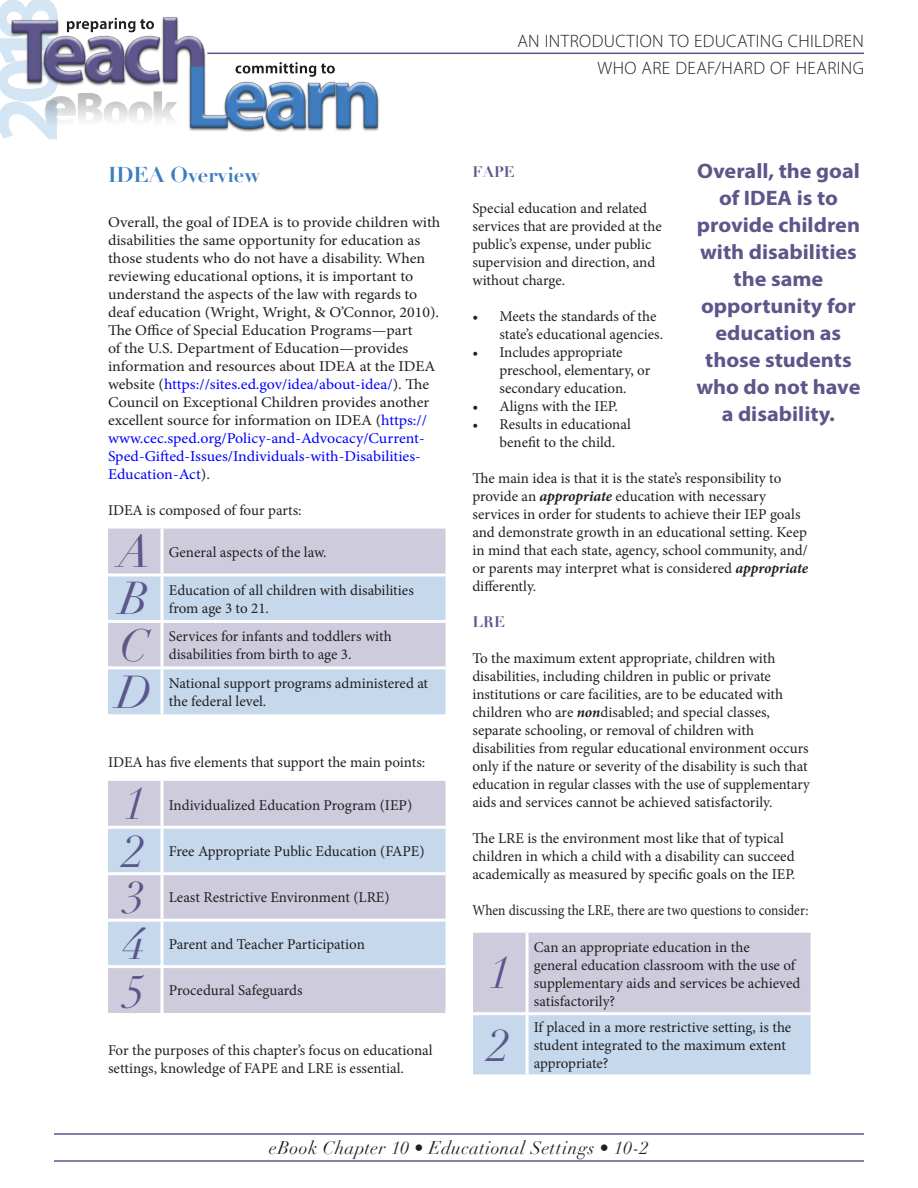
<style>
.page{position:relative;width:918px;height:1188px;background:#fff}
.page>*{position:absolute;margin:0;border:0;box-sizing:border-box;transform-origin:0 0}
.t1{font:italic 45px "Didot";color:#5c568b}
.t2{font:700 21px/27px "Myriad Pro";color:#5c568b;text-align:center;scale:1.06 1}
.t3{font:700 21px "Didot";color:#3e7cbf}
.t4{font:300 18px/27px "Myriad Pro";letter-spacing:.02em;color:#231f20;text-align:right}
.t5{font:italic 18px "Didot";letter-spacing:.025em;color:#231f20}
.t6{font:15px/18px "Minion Pro";color:#231f20}
.t7{font:15px/18px "Minion Pro";color:#231f20;scale:1.06 1}
.t8{font:15px "Minion Pro";color:#231f20;scale:.9 1}
.t9{font:700 15px "Didot";color:#5c568b}
.s1{color:#00f}
.s2{font-weight:700;font-style:italic}
</style>
<div class="page">
<hr style="left:54px;top:1133px;width:810px;height:2px;background:#5c568b">
<hr style="left:54px;top:1160px;width:810px;height:2px;background:#5c568b">
<hr style="left:207px;top:53px;width:657px;height:1px;background:#5c568b">
<img style="left:0;top:0;width:390px;height:140px">
<div style="left:108px;top:529px;width:338px;height:44px;background:#ceccdc"></div>
<svg style="left:108px;top:576px;width:338px;height:138px;background:#c8d4e6"></svg>
<svg style="left:160px;top:529px;width:4px;height:44px"></svg>
<svg style="left:160px;top:576px;width:4px;height:44px"></svg>
<hr style="left:108px;top:620px;width:54px;height:3px;background:#fff">
<hr style="left:162px;top:620px;width:284px;height:3px;background:#fff">
<svg style="left:160px;top:623px;width:4px;height:43px"></svg>
<hr style="left:108px;top:666px;width:54px;height:3px;background:#fff">
<hr style="left:162px;top:666px;width:284px;height:3px;background:#fff">
<svg style="left:160px;top:669px;width:4px;height:45px"></svg>
<div style="left:108px;top:781px;width:338px;height:232px;background:#ceccdc"></div>
<svg style="left:108px;top:829px;width:338px;height:136px;background:#c8d4e6"></svg>
<svg style="left:160px;top:781px;width:4px;height:45px"></svg>
<hr style="left:108px;top:826px;width:54px;height:3px;background:#fff">
<hr style="left:162px;top:826px;width:284px;height:3px;background:#fff">
<svg style="left:160px;top:829px;width:4px;height:43px"></svg>
<hr style="left:108px;top:872px;width:54px;height:3px;background:#fff">
<hr style="left:162px;top:872px;width:284px;height:3px;background:#fff">
<svg style="left:160px;top:875px;width:4px;height:44px"></svg>
<hr style="left:108px;top:919px;width:54px;height:3px;background:#fff">
<hr style="left:162px;top:919px;width:284px;height:3px;background:#fff">
<svg style="left:160px;top:922px;width:4px;height:43px"></svg>
<hr style="left:108px;top:965px;width:54px;height:3px;background:#fff">
<hr style="left:162px;top:965px;width:284px;height:3px;background:#fff">
<svg style="left:160px;top:968px;width:4px;height:45px"></svg>
<svg style="left:473px;top:933px;width:338px;height:141px;background:#cad1e2"></svg>
<hr style="left:526px;top:933px;width:3px;height:79px;background:#fff">
<hr style="left:473px;top:1012px;width:54px;height:3px;background:#fff">
<hr style="left:527px;top:1012px;width:284px;height:3px;background:#fff">
<hr style="left:526px;top:1015px;width:3px;height:59px;background:#fff">
<p class="t4" style="left:517px;top:27px;width:348px">AN INTRODUCTION TO EDUCATING CHILDREN<br>WHO ARE DEAF/HARD OF HEARING</p>
<h2 class="t3" style="left:108px;top:162px;width:154px">IDEA Overview</h2>
<p class="t7" style="left:108px;top:213px;width:315px">Overall, the goal of IDEA is to provide children with disabilities the same opportunity for education as those students who do not have a disability. When reviewing educational options, it is important to understand the aspects of the law with regards to deaf education (Wright, Wright, &amp; O’Connor, 2010).<br>The Office of Special Education Programs—part<br>of the U.S. Department of Education—provides information and resources about IDEA at the IDEA website (<span class="s1">https://sites.ed.gov/idea/about-idea/</span>). The Council on Exceptional Children provides another excellent source for information on IDEA (<span class="s1">https:// www.cec.sped.org/Policy-and-Advocacy/Current-Sped-Gifted-Issues/Individuals-with-Disabilities-Education-Act</span>).</p>
<p class="t6" style="left:108px;top:501px;width:195px">IDEA is composed of four parts:</p>
<h1 class="t1" style="left:118px;top:524px;width:34px">A</h1>
<p class="t6" style="left:169px;top:544px;width:159px">General aspects of the law.</p>
<h1 class="t1" style="left:120px;top:571px;width:31px">B</h1>
<p class="t6" style="left:169px;top:581px;width:247px">Education of all children with disabilities from age 3 to 21.</p>
<h1 class="t1" style="left:120px;top:617px;width:31px">C</h1>
<p class="t6" style="left:169px;top:627px;width:225px">Services for infants and toddlers with disabilities from birth to age 3.</p>
<h1 class="t1" style="left:116px;top:665px;width:37px">D</h1>
<p class="t6" style="left:169px;top:674px;width:261px">National support programs administered at the federal level.</p>
<p class="t6" style="left:108px;top:753px;width:319px">IDEA has five elements that support the main points:</p>
<h1 class="t1" style="left:123px;top:776px;width:23px">1</h1>
<p class="t6" style="left:169px;top:796px;width:245px">Individualized Education Program (IEP)</p>
<h1 class="t1" style="left:123px;top:823px;width:23px">2</h1>
<p class="t6" style="left:169px;top:842px;width:257px">Free Appropriate Public Education (FAPE)</p>
<h1 class="t1" style="left:123px;top:870px;width:23px">3</h1>
<p class="t6" style="left:169px;top:889px;width:222px">Least Restrictive Environment (LRE)</p>
<h1 class="t1" style="left:123px;top:916px;width:23px">4</h1>
<p class="t6" style="left:169px;top:935px;width:198px">Parent and Teacher Participation</p>
<h1 class="t1" style="left:123px;top:963px;width:23px">5</h1>
<p class="t6" style="left:169px;top:982px;width:135px">Procedural Safeguards</p>
<p class="t6" style="left:108px;top:1041px;width:326px">For the purposes of this chapter’s focus on educational settings, knowledge of FAPE and LRE is essential.</p>
<h2 class="t2" style="left:696px;top:157px;width:156px">Overall, the goal of IDEA is to provide children with disabilities the same opportunity for education as those students who do not have a disability.</h2>
<p class="t9" style="left:472px;top:162px;width:44px">FAPE</p>
<p class="t6" style="left:472px;top:199px;width:191px">Special education and related services that are provided at the public’s expense, under public supervision and direction, and without charge.</p>
<p class="t6" style="left:499px;top:307px;width:165px;text-indent:-27px">• Meets the standards of the state’s educational agencies.</p>
<p class="t6" style="left:499px;top:343px;width:152px;text-indent:-27px">• Includes appropriate preschool, elementary, or secondary education.</p>
<p class="t6" style="left:472px;top:397px;width:147px">• Aligns with the IEP.</p>
<p class="t6" style="left:499px;top:415px;width:133px;text-indent:-27px">• Results in educational benefit to the child.</p>
<p class="t6" style="left:472px;top:469px;width:337px">The main idea is that it is the state’s responsibility to provide an <span class="s2">appropriate</span> education with necessary services in order for students to achieve their IEP goals and demonstrate growth in an educational setting. Keep in mind that each state, agency, school community, and/ or parents may interpret what is considered <span class="s2">appropriate </span>differently.</p>
<p class="t9" style="left:472px;top:612px;width:34px">LRE</p>
<p class="t6" style="left:472px;top:649px;width:339px">To the maximum extent appropriate, children with disabilities, including children in public or private institutions or care facilities, are to be educated with children who are <span class="s2">non</span>disabled; and special classes, separate schooling, or removal of children with disabilities from regular educational environment occurs only if the nature or severity of the disability is such that education in regular classes with the use of supplementary aids and services cannot be achieved satisfactorily.</p>
<p class="t6" style="left:472px;top:829px;width:324px">The LRE is the environment most like that of typical children in which a child with a disability can succeed academically as measured by specific goals on the IEP.</p>
<p class="t8" style="left:472px;top:900px;width:375px">When discussing the LRE, there are two questions to consider:</p>
<h1 class="t1" style="left:488px;top:945px;width:23px">1</h1>
<p class="t6" style="left:534px;top:938px;width:268px">Can an appropriate education in the<br>general education classroom with the use of supplementary aids and services be achieved satisfactorily?</p>
<h1 class="t1" style="left:488px;top:1018px;width:23px">2</h1>
<p class="t6" style="left:534px;top:1018px;width:259px">If placed in a more restrictive setting, is the student integrated to the maximum extent appropriate?</p>
<p class="t5" style="left:269px;top:1137px;width:381px">eBook Chapter 10 • Educational Settings • 10-2</p>
</div>
